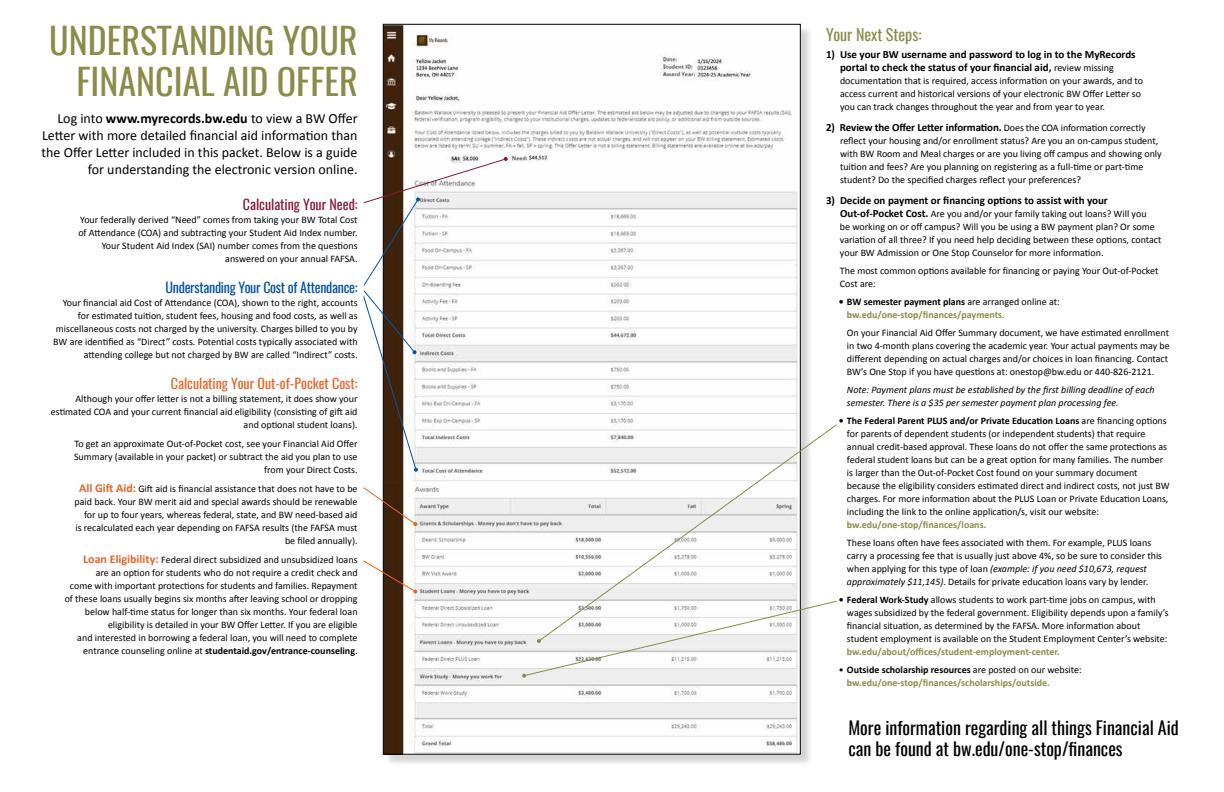
<style>
.page{position:relative;width:1224px;height:792px;background:#fff}
.page>*{position:absolute;margin:0;border:0;box-sizing:border-box;transform-origin:0 0}
.t1{font:36px/41px "Oswald";color:#8b8c49;text-align:right}
.t2{font:18px/21.6px "Oswald";color:#000}
.t3{font:16px "Oswald";color:#8b8c49}
.t4{font:14px/16.8px "Calibri";color:#000;text-align:right}
.t5{font:14px "Oswald";letter-spacing:-.02em;color:#0054a6}
.t6{font:14px "Oswald";color:#e76425}
.t7{font:14px "Oswald";color:#891731}
.t8{font:700 11px/13px "Calibri";color:#000}
.t9{font:10px/13px "Calibri";color:#000}
.t10{font:700 10px/13px "Calibri";color:#8b8c49}
.t11{font:italic 10px/13px "Calibri";color:#000}
.s1{font-weight:700}
.s2{font-weight:700;font-size:12px;color:#e76425}
.s3{font-weight:400;font-size:10px}
.s4{font-weight:700;font-size:11px}
.s5{color:#000}
.s6{font-weight:400;color:#000}
.s7{font-weight:400}
.s8{font-style:italic}
</style>
<div class="page">
<div style="left:384px;top:26px;width:429px;height:741px;background:#000;opacity:.17"></div>
<img style="left:385px;top:26px;width:414px;height:727px">
<svg style="left:363px;top:157px;width:145px;height:315px"></svg>
<svg style="left:363px;top:486px;width:54px;height:40px"></svg>
<svg style="left:363px;top:559px;width:54px;height:35px"></svg>
<svg style="left:538px;top:423px;width:299px;height:177px"></svg>
<svg style="left:522px;top:600px;width:315px;height:78px"></svg>
<h1 class="t1" style="left:49px;top:20px;width:310px">UNDERSTANDING YOUR<br>FINANCIAL AID OFFER</h1>
<h3 class="t4" style="left:42px;top:110px;width:318px">Log into <span class="s1">www.myrecords.bw.edu</span> to view a BW Offer Letter with more detailed financial aid information than the Offer Letter included in this packet. Below is a guide for understanding the electronic version online.</h3>
<h3 class="t7" style="left:243px;top:194px;width:116px">Calculating Your Need:</h3>
<p class="t9" style="left:78px;top:213px;width:281px;text-align:right">Your federally derived “Need” comes from taking your BW Total Cost of Attendance (COA) and subtracting your Student Aid Index number.<br>Your Student Aid Index (SAI) number comes from the questions answered on your annual FAFSA.</p>
<h3 class="t5" style="left:166px;top:277px;width:194px">Understanding Your Cost of Attendance:</h3>
<p class="t9" style="left:53px;top:296px;width:306px;text-align:right">Your financial aid Cost of Attendance (COA), shown to the right, accounts for estimated tuition, student fees, housing and food costs, as well as miscellaneous costs not charged by the university. Charges billed to you by BW are identified as “Direct” costs. Potential costs typically associated with attending college but not charged by BW are called “Indirect” costs.</p>
<h3 class="t6" style="left:171px;top:373px;width:188px">Calculating Your Out-of-Pocket Cost:</h3>
<p class="t9" style="left:51px;top:392px;width:308px;text-align:right">Although your offer letter is not a billing statement, it does show your estimated COA and your current financial aid eligibility (consisting of gift aid and optional student loans).</p>
<p class="t9" style="left:74px;top:437px;width:285px;text-align:right">To get an approximate Out-of-Pocket cost, see your Financial Aid Offer<br>Summary (available in your packet) or subtract the aid you plan to use from your Direct Costs.</p>
<p class="t9" style="left:75px;top:482px;width:285px;text-align:right"><span class="s2">All Gift Aid:</span> Gift aid is financial assistance that does not have to be paid back. Your BW merit aid and special awards should be renewable for up to four years, whereas federal, state, and BW need-based aid<br>is recalculated each year depending on FAFSA results (the FAFSA must be filed annually).</p>
<p class="t9" style="left:65px;top:553px;width:294px;text-align:right"><span class="s2">Loan Eligibility:</span> Federal direct subsidized and unsubsidized loans<br>are an option for students who do not require a credit check and<br>come with important protections for students and families. Repayment of these loans usually begins six months after leaving school or dropping below half-time status for longer than six months. Your federal loan eligibility is detailed in your BW Offer Letter. If you are eligible<br>and interested in borrowing a federal loan, you will need to complete entrance counseling online at <span class="s1">studentaid.gov/entrance-counseling</span>.</p>
<h3 class="t3" style="left:826px;top:24px;width:97px">Your Next Steps:</h3>
<p class="t8" style="left:840px;top:48px;width:297px;text-indent:-14px">1) Use your BW username and password to log in to the MyRecords portal to check the status of your financial aid, <span class="s3">review missing</span></p>
<p class="t9" style="left:840px;top:75px;width:305px">documentation that is required, access information on your awards, and to access current and historical versions of your electronic BW Offer Letter so you can track changes throughout the year and from year to year.</p>
<p class="t8" style="left:826px;top:121px;width:321px">2) Review the Offer Letter information. <span class="s3">Does the COA information correctly</span></p>
<p class="t9" style="left:840px;top:135px;width:323px">reflect your housing and/or enrollment status? Are you an on-campus student, with BW Room and Meal charges or are you living off campus and showing only tuition and fees? Are you planning on registering as a full-time or part-time student? Do the specified charges reflect your preferences?</p>
<p class="t8" style="left:826px;top:194px;width:283px">3) Decide on payment or financing options to assist with your</p>
<p class="t9" style="left:840px;top:208px;width:323px"><span class="s4">Out-of-Pocket Cost.</span> Are you and/or your family taking out loans? Will you<br>be working on or off campus? Will you be using a BW payment plan? Or some variation of all three? If you need help deciding between these options, contact your BW Admission or One Stop Counselor for more information.</p>
<p class="t9" style="left:840px;top:265px;width:320px">The most common options available for financing or paying Your Out-of-Pocket<br>Cost are:</p>
<p class="t10" style="left:847px;top:296px;width:214px;text-indent:-8px"><span class="s5">• BW semester payment plans</span> <span class="s6">are arranged online at: </span>bw.edu/one-stop/finances/payments<span class="s7">.</span></p>
<p class="t9" style="left:847px;top:327px;width:324px">On your Financial Aid Offer Summary document, we have estimated enrollment in two 4-month plans covering the academic year. Your actual payments may be different depending on actual charges and/or choices in loan financing. Contact BW’s One Stop if you have questions at: onestop@bw.edu or 440-826-2121.</p>
<p class="t11" style="left:847px;top:383px;width:309px">Note: Payment plans must be established by the first billing deadline of each semester. There is a $35 per semester payment plan processing fee.</p>
<p class="t9" style="left:847px;top:415px;width:324px;text-indent:-8px"><span class="s1">• The Federal Parent PLUS and/or Private Education Loans</span> are financing options for parents of dependent students (or independent students) that require annual credit-based approval. These loans do not offer the same protections as federal student loans but can be a great option for many families. The number is larger than the Out-of-Pocket Cost found on your summary document because the eligibility considers estimated direct and indirect costs, not just BW charges. For more information about the PLUS Loan or Private Education Loans, including the link to the online application/s, visit our website:</p>
<p class="t10" style="left:847px;top:519px;width:141px">bw.edu/one-stop/finances/loans.</p>
<p class="t9" style="left:847px;top:537px;width:317px">These loans often have fees associated with them. For example, PLUS loans carry a processing fee that is usually just above 4%, so be sure to consider this when applying for this type of loan <span class="s8">(example: if you need $10,673, request approximately $11,145)</span>. Details for private education loans vary by lender.</p>
<p class="t9" style="left:847px;top:594px;width:323px;text-indent:-8px"><span class="s1">• Federal Work-Study</span> allows students to work part-time jobs on campus, with wages subsidized by the federal government. Eligibility depends upon a family’s financial situation, as determined by the FAFSA. More information about student employment is available on the Student Employment Center’s website:</p>
<p class="t10" style="left:847px;top:646px;width:214px">bw.edu/about/offices/student-employment-center.</p>
<p class="t10" style="left:847px;top:664px;width:236px;text-indent:-8px"><span class="s6">•</span> <span class="s5">Outside scholarship resources</span> <span class="s6">are posted on our website: </span>bw.edu/one-stop/finances/scholarships/outside.</p>
<h2 class="t2" style="left:848px;top:717px;width:332px">More information regarding all things Financial Aid can be found at bw.edu/one-stop/finances</h2>
</div>
